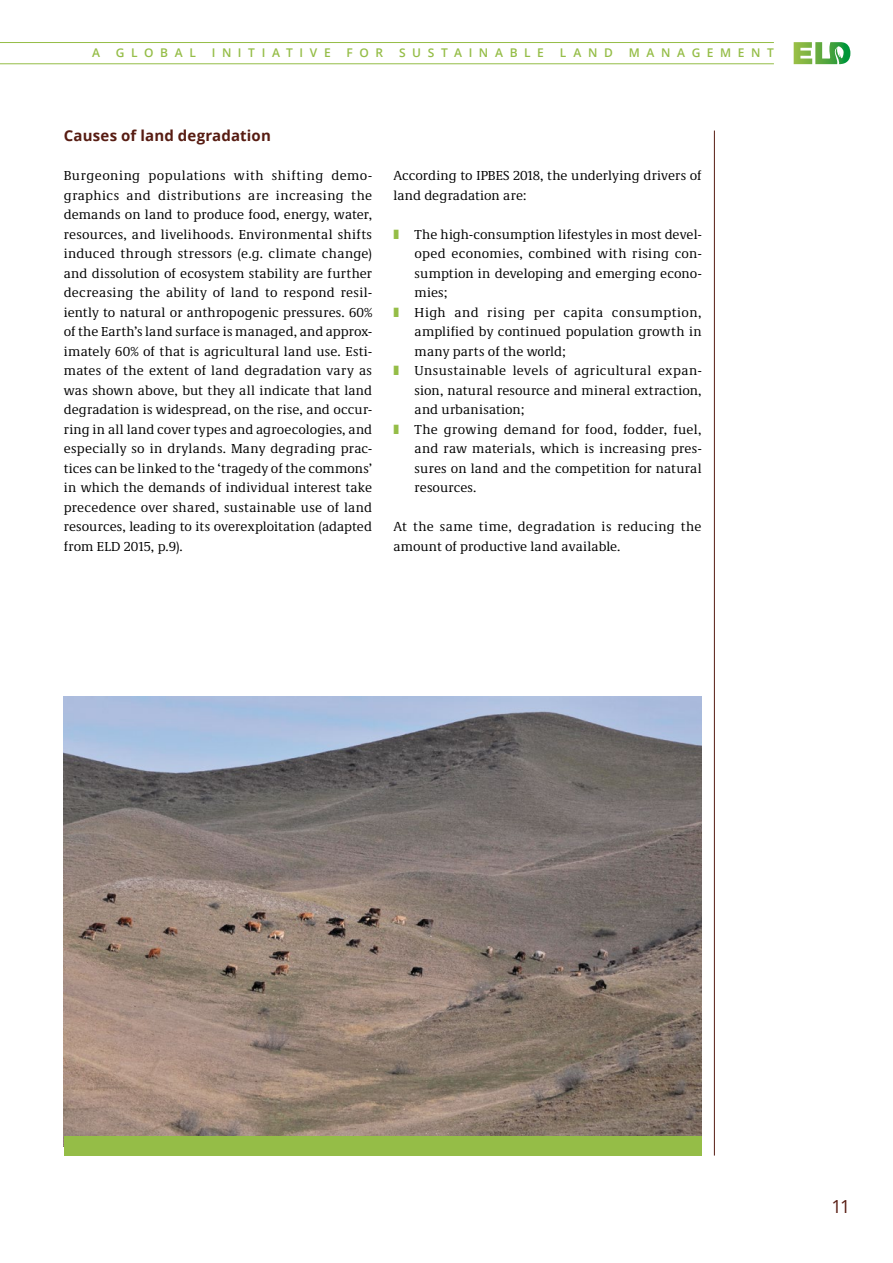
<style>
.page{position:relative;width:893px;height:1263px;background:#fff}
.page>*{position:absolute;margin:0;border:0;box-sizing:border-box;transform-origin:0 0}
.t1{font:18px "Open Sans";color:#571c12}
.Zwischentitel{font:700 15px "Open Sans";letter-spacing:.01em;color:#571c12}
.Fließtext_englisch{font:13.5px/19.5px "Demos Next Pro";letter-spacing:.01em;color:#000;text-align:justify}
.t2{font:600 12px "Open Sans";letter-spacing:.55em;color:#95bd47}
.s1{color:#95bd47}
</style>
<div class="page">
<hr style="left:0;top:42px;width:774px;height:1px;background:#95bd47">
<hr style="left:0;top:63px;width:774px;height:1px;background:#95bd47">
<svg style="left:793px;top:42px;width:58px;height:23px"></svg>
<hr style="left:714px;top:131px;width:1px;height:1024px;background:#571c12">
<img style="left:64px;top:696px;width:638px;height:440px">
<div style="left:64px;top:1136px;width:638px;height:20px;background:#95bd47"></div>
<p class="t2" style="left:92px;top:45px;width:9px">A</p>
<p class="t2" style="left:116px;top:45px;width:81px">GLOBAL</p>
<p class="t2" style="left:212px;top:45px;width:120px">INITIATIVE</p>
<p class="t2" style="left:347px;top:45px;width:38px">FOR</p>
<p class="t2" style="left:399px;top:45px;width:146px">SUSTAINABLE</p>
<p class="t2" style="left:560px;top:45px;width:55px">LAND</p>
<p class="t2" style="left:629px;top:45px;width:147px">MANAGEMENT</p>
<p class="Zwischentitel" style="left:64px;top:125px;width:209px">Causes of land degradation</p>
<p class="Fließtext_englisch" style="left:64px;top:166px;width:310px">Burgeoning populations with shifting demo&shy;graphics and distributions are increasing the demands on land to produce food, energy, water, resources, and livelihoods. Environmental shifts induced through stressors (e.g. climate change) and dissolution of ecosystem stability are further decreasing the ability of land to respond resil&shy;iently to natural or anthropogenic pressures. 60% of the Earth’s land surface is managed, and approx&shy;imately 60% of that is agricultural land use. Esti&shy;mates of the extent of land degradation vary as was shown above, but they all indicate that land degradation is widespread, on the rise, and occur&shy;ring in all land cover types and agroecologies, and especially so in drylands. Many degrading prac&shy;tices can be linked to the ‘tragedy of the commons’ in which the demands of individual interest take precedence over shared, sustainable use of land resources, leading to its overexploitation (adapted from ELD 2015, p.9).</p>
<p class="Fließtext_englisch" style="left:393px;top:166px;width:310px">According to IPBES 2018, the underlying drivers of land degradation are:</p>
<p class="Fließtext_englisch" style="left:415px;top:224px;width:289px;text-indent:-21px"><span class="s1">❚</span> The high-consumption lifestyles in most devel&shy;oped economies, combined with rising con&shy;sumption in developing and emerging econo&shy;mies;</p>
<p class="Fließtext_englisch" style="left:415px;top:302px;width:289px;text-indent:-21px"><span class="s1">❚</span> High and rising per capita consumption, amplified by continued population growth in many parts of the world;</p>
<p class="Fließtext_englisch" style="left:415px;top:361px;width:289px;text-indent:-21px"><span class="s1">❚</span> Unsustainable levels of agricultural expan&shy;sion, natural resource and mineral extraction, and urbanisation;</p>
<p class="Fließtext_englisch" style="left:415px;top:419px;width:289px;text-indent:-21px"><span class="s1">❚</span> The growing demand for food, fodder, fuel, and raw materials, which is increasing pres&shy;sures on land and the competition for natural resources.</p>
<p class="Fließtext_englisch" style="left:393px;top:517px;width:310px">At the same time, degradation is reducing the amount of productive land available.</p>
<h1 class="t1" style="left:831px;top:1194px;width:20px">11</h1>
</div>
